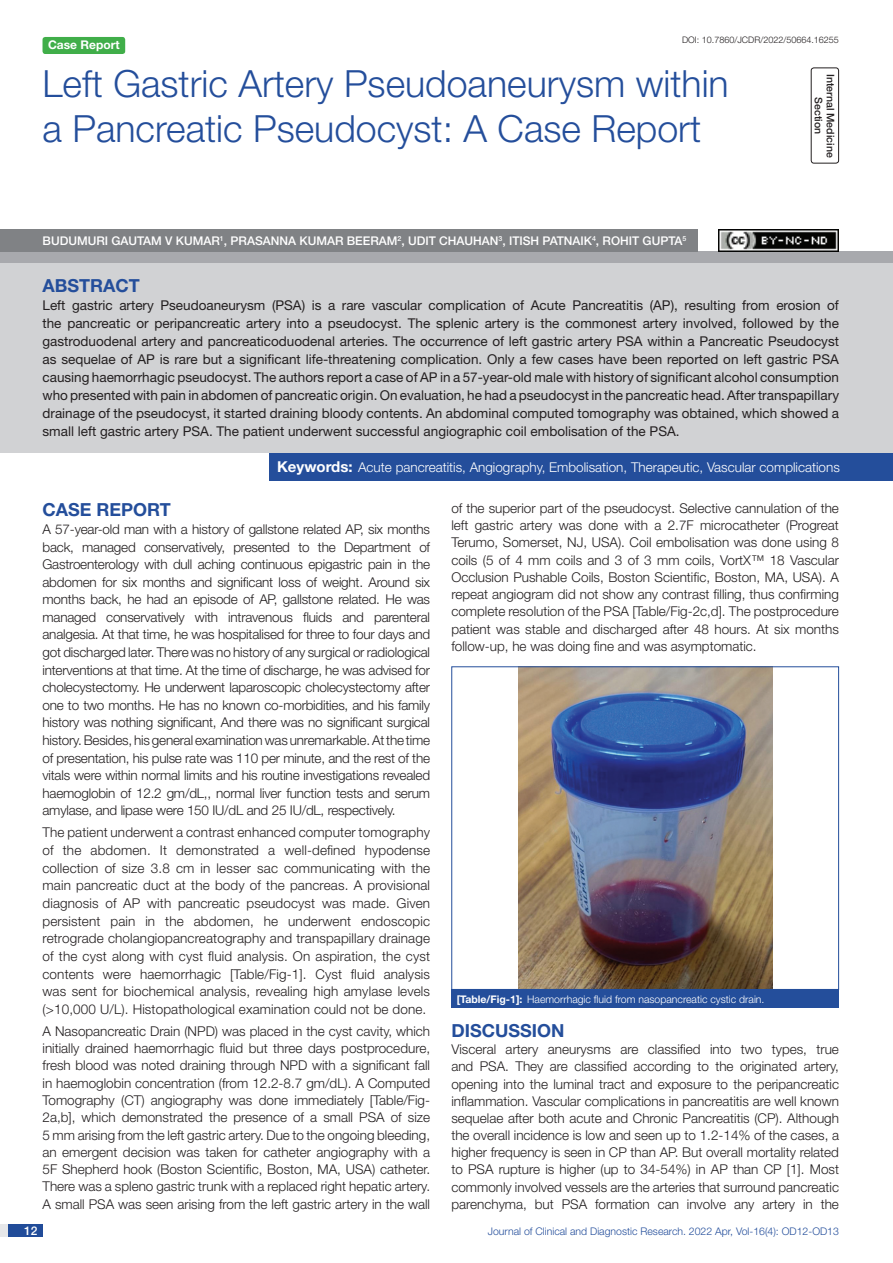
<style>
.page{position:relative;width:893px;height:1263px;background:#fff}
.page>*{position:absolute;margin:0;border:0;box-sizing:border-box;transform-origin:0 0}
.t1{font:300 37.5px/45px "Helvetica Neue";color:#244e9b}
.Heading{font:700 18px "Helvetica Neue";color:#244e9b}
.Abstract_head{font:700 18px "Helvetica Neue";color:#244e9b}
.Body_text{font:300 13.5px/17.2px "Helvetica Neue";color:#231f20;text-align:justify}
.Abstract_Text{font:13.5px/18px "Helvetica Neue";color:#231f20;text-align:justify}
.Key_words{font:300 13.5px "Helvetica Neue";color:#fff}
.Author{font:500 12px "Helvetica Neue";color:#fff}
.t2{font:700 12px "Helvetica Neue";color:#fff}
.t3{font:300 10.5px "Helvetica Neue";color:#244e9b}
.TABLE_FIG{font:300 10.5px "Helvetica Neue";color:#fff}
.section{font:500 10.5px/12px "Helvetica Neue";color:#231f20;text-align:center}
.DOI{font:300 9px "Helvetica Neue";color:#231f20}
.s1{font-weight:700;font-size:15px}
.s2{font-weight:700}
</style>
<div class="page">
<div style="left:0;top:1224px;width:43px;height:13px;background:#e6e7e9"></div>
<div style="left:8px;top:1224px;width:35px;height:13px;background:#214c99"></div>
<div style="left:43px;top:37px;width:82px;height:17px;background:#40ae49;border-radius:3px"></div>
<div style="left:811px;top:67px;width:28px;height:96px;border:1px solid #231f20;border-radius:3px"></div>
<div style="left:0;top:251px;width:893px;height:12px;background:#a8a9ad"></div>
<div style="left:0;top:229px;width:697px;height:22px;background:#808285"></div>
<div style="left:0;top:263px;width:893px;height:190px;background:#d1d2d4"></div>
<div style="left:269px;top:453px;width:624px;height:27px;background:#244e9b"></div>
<img style="left:518px;top:668px;width:254px;height:320px">
<div style="left:451px;top:989px;width:388px;height:19px;background:#244e9b"></div>
<img style="left:719px;top:229px;width:120px;height:22px">
<p class="DOI" style="left:682px;top:35px;width:158px">DOI: 10.7860/JCDR/2022/50664.16255</p>
<p class="t2" style="left:48px;top:37px;width:73px">Case Report</p>
<p class="t1" style="left:43px;top:60px;width:688px">Left Gastric Artery Pseudoaneurysm within a Pancreatic Pseudocyst: A Case Report</p>
<p class="section" style="left:837px;top:74px;width:85px;rotate:90deg">INTERNAL MEDICINE<br>SECTION</p>
<p class="Author" style="left:43px;top:233px;width:645px">BUDUMURI GAUTAM V KUMAR<sup>1</sup>, PRASANNA KUMAR BEERAM <sup>2</sup>, UDIT CHAUHAN<sup>3</sup>, ITISH PATNAIK<sup>4</sup>, ROHIT GUPTA<sup>5</sup></p>
<p class="Abstract_head" style="left:43px;top:274px;width:99px">ABSTRACT</p>
<p class="Abstract_Text" style="left:43px;top:296px;width:798px">Left gastric artery Pseudoaneurysm (PSA) is a rare vascular complication of Acute Pancreatitis (AP), resulting from erosion of the pancreatic or peripancreatic artery into a pseudocyst. The splenic artery is the commonest artery involved, followed by the gastroduodenal artery and pancreaticoduodenal arteries. The occurrence of left gastric artery PSA within a Pancreatic Pseudocyst as sequelae of AP is rare but a significant life-threatening complication. Only a few cases have been reported on left gastric PSA causing haemorrhagic pseudocyst. The authors report a case of AP in a 57-year-old male with history of significant alcohol consumption who presented with pain in abdomen of pancreatic origin. On evaluation, he had a pseudocyst in the pancreatic head. After transpapillary drainage of the pseudocyst, it started draining bloody contents. An abdominal computed tomography was obtained, which showed a small left gastric artery PSA. The patient underwent successful angiographic coil embolisation of the PSA.</p>
<p class="Key_words" style="left:277px;top:459px;width:564px"><span class="s1">Keywords:</span> Acute pancreatitis, Angiography, Embolisation, Therapeutic, Vascular complications</p>
<p class="Heading" style="left:43px;top:499px;width:130px">CASE REPORT</p>
<p class="Body_text" style="left:43px;top:520px;width:389px">A 57-year-old man with a history of gallstone related AP, six months back, managed conservatively, presented to the Department of Gastroenterology with dull aching continuous epigastric pain in the abdomen for six months and significant loss of weight. Around six months back, he had an episode of AP, gallstone related. He was managed conservatively with intravenous fluids and parenteral analgesia. At that time, he was hospitalised for three to four days and got discharged later. There was no history of any surgical or radiological interventions at that time. At the time of discharge, he was advised for cholecystectomy. He underwent laparoscopic cholecystectomy after one to two months. He has no known co-morbidities, and his family history was nothing significant, And there was no significant surgical history. Besides, his general examination was unremarkable. At the time of presentation, his pulse rate was 110 per minute, and the rest of the vitals were within normal limits and his routine investigations revealed haemoglobin of 12.2 gm/dL,, normal liver function tests and serum amylase, and lipase were 150 IU/dL and 25 IU/dL, respectively.</p>
<p class="Body_text" style="left:43px;top:823px;width:389px;line-height:17.7px">The patient underwent a contrast enhanced computer tomography of the abdomen. It demonstrated a well-defined hypodense collection of size 3.8 cm in lesser sac communicating with the main pancreatic duct at the body of the pancreas. A provisional diagnosis of AP with pancreatic pseudocyst was made. Given persistent pain in the abdomen, he underwent endoscopic retrograde cholangiopancreatography and transpapillary drainage of the cyst along with cyst fluid analysis. On aspiration, the cyst contents were haemorrhagic [Table/Fig-1]. Cyst fluid analysis was sent for biochemical analysis, revealing high amylase levels (&gt;10,000 U/L). Histopathological examination could not be done.</p>
<p class="Body_text" style="left:43px;top:1022px;width:389px">A Nasopancreatic Drain (NPD) was placed in the cyst cavity, which initially drained haemorrhagic fluid but three days postprocedure, fresh blood was noted draining through NPD with a significant fall in haemoglobin concentration (from 12.2-8.7 gm/dL). A Computed Tomography (CT) angiography was done immediately [Table/Fig-2a,b], which demonstrated the presence of a small PSA of size 5 mm arising from the left gastric artery. Due to the ongoing bleeding, an emergent decision was taken for catheter angiography with a 5F Shepherd hook (Boston Scientific, Boston, MA, USA) catheter.<br>There was a spleno gastric trunk with a replaced right hepatic artery.<br>A small PSA was seen arising from the left gastric artery in the wall</p>
<p class="Body_text" style="left:451px;top:499px;width:389px">of the superior part of the pseudocyst. Selective cannulation of the left gastric artery was done with a 2.7F microcatheter (Progreat Terumo, Somerset, NJ, USA). Coil embolisation was done using 8 coils (5 of 4 mm coils and 3 of 3 mm coils, VortX™ 18 Vascular Occlusion Pushable Coils, Boston Scientific, Boston, MA, USA). A repeat angiogram did not show any contrast filling, thus confirming complete resolution of the PSA [Table/Fig-2c,d]. The postprocedure patient was stable and discharged after 48 hours. At six months follow-up, he was doing fine and was asymptomatic.</p>
<p class="TABLE_FIG" style="left:457px;top:992px;width:309px"><span class="s2">[Table/Fig-1]:</span> Haemorrhagic fluid from nasopancreatic cystic drain.</p>
<p class="Heading" style="left:451px;top:1019px;width:115px">DISCUSSION</p>
<p class="Body_text" style="left:451px;top:1040px;width:389px">Visceral artery aneurysms are classified into two types, true and PSA. They are classified according to the originated artery, opening into the luminal tract and exposure to the peripancreatic inflammation. Vascular complications in pancreatitis are well known sequelae after both acute and Chronic Pancreatitis (CP). Although the overall incidence is low and seen up to 1.2-14% of the cases, a higher frequency is seen in CP than AP. But overall mortality related to PSA rupture is higher (up to 34-54%) in AP than CP [1]. Most commonly involved vessels are the arteries that surround pancreatic parenchyma, but PSA formation can involve any artery in the</p>
<p class="Author" style="left:24px;top:1223px;width:15px">12</p>
<p class="t3" style="left:488px;top:1225px;width:353px">Journal of Clinical and Diagnostic Research. 2022 Apr, Vol-16(4): OD12-OD13</p>
</div>
